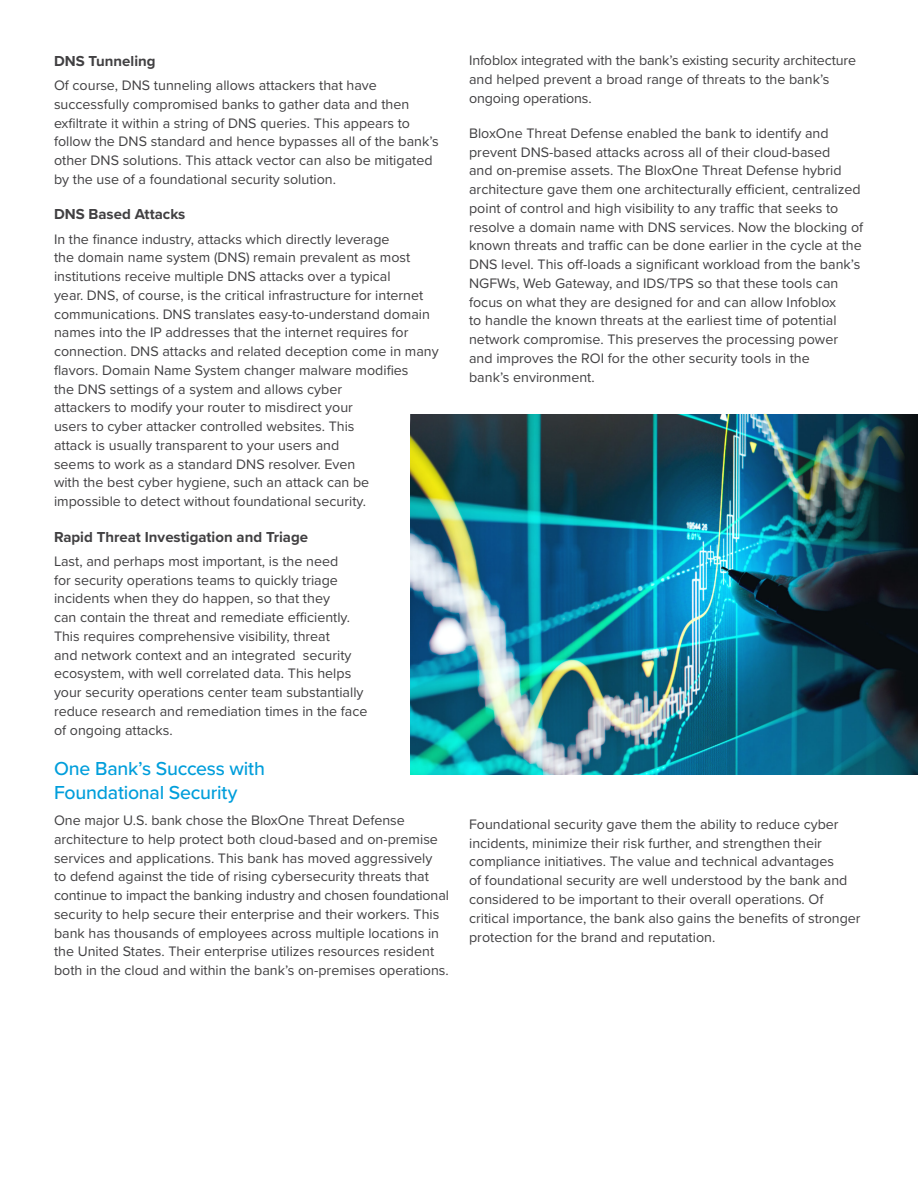
<style>
.page{position:relative;width:918px;height:1188px;background:#fff}
.page>*{position:absolute;margin:0;border:0;box-sizing:border-box;transform-origin:0 0}
.t1{font:500 19.5px/24px "Proxima Nova";letter-spacing:-.01em;color:#009edb}
.t2{font:700 15px "Proxima Nova";color:#414042}
.t3{font:14.25px/18.8px "Proxima Nova";color:#414042}
</style>
<div class="page">
<img style="left:410px;top:414px;width:508px;height:360px">
<p class="t2" style="left:54px;top:50px;width:103px">DNS Tunneling</p>
<p class="t3" style="left:54px;top:75px;width:386px">Of course, DNS tunneling allows attackers that have successfully compromised banks to gather data and then exfiltrate it within a string of DNS queries. This appears to follow the DNS standard and hence bypasses all of the bank’s other DNS solutions. This attack vector can also be mitigated by the use of a foundational security solution.</p>
<p class="t2" style="left:54px;top:203px;width:133px">DNS Based Attacks</p>
<p class="t3" style="left:54px;top:229px;width:386px">In the finance industry, attacks which directly leverage<br>the domain name system (DNS) remain prevalent as most institutions receive multiple DNS attacks over a typical<br>year. DNS, of course, is the critical infrastructure for internet communications. DNS translates easy-to-understand domain names into the IP addresses that the internet requires for connection. DNS attacks and related deception come in many flavors. Domain Name System changer malware modifies<br>the DNS settings of a system and allows cyber<br>attackers to modify your router to misdirect your<br>users to cyber attacker controlled websites. This<br>attack is usually transparent to your users and<br>seems to work as a standard DNS resolver. Even<br>with the best cyber hygiene, such an attack can be impossible to detect without foundational security.</p>
<p class="t2" style="left:54px;top:526px;width:256px">Rapid Threat Investigation and Triage</p>
<p class="t3" style="left:54px;top:551px;width:315px">Last, and perhaps most important, is the need<br>for security operations teams to quickly triage incidents when they do happen, so that they<br>can contain the threat and remediate efficiently.<br>This requires comprehensive visibility, threat<br>and network context and an integrated security ecosystem, with well correlated data. This helps your security operations center team substantially reduce research and remediation times in the face of ongoing attacks.</p>
<h1 class="t1" style="left:54px;top:756px;width:213px">One Bank’s Success with<br>Foundational Security</h1>
<p class="t3" style="left:54px;top:810px;width:396px">One major U.S. bank chose the BloxOne Threat Defense architecture to help protect both cloud-based and on-premise services and applications. This bank has moved aggressively<br>to defend against the tide of rising cybersecurity threats that continue to impact the banking industry and chosen foundational security to help secure their enterprise and their workers. This bank has thousands of employees across multiple locations in the United States. Their enterprise utilizes resources resident both in the cloud and within the bank’s on-premises operations.</p>
<p class="t3" style="left:469px;top:51px;width:388px">Infoblox integrated with the bank’s existing security architecture and helped prevent a broad range of threats to the bank’s ongoing operations.</p>
<p class="t3" style="left:469px;top:123px;width:396px">BloxOne Threat Defense enabled the bank to identify and prevent DNS-based attacks across all of their cloud-based<br>and on-premise assets. The BloxOne Threat Defense hybrid architecture gave them one architecturally efficient, centralized point of control and high visibility to any traffic that seeks to resolve a domain name with DNS services. Now the blocking of known threats and traffic can be done earlier in the cycle at the DNS level. This off-loads a significant workload from the bank’s NGFWs, Web Gateway, and IDS/TPS so that these tools can focus on what they are designed for and can allow Infoblox<br>to handle the known threats at the earliest time of potential network compromise. This preserves the processing power and improves the ROI for the other security tools in the<br>bank’s environment.</p>
<p class="t3" style="left:469px;top:814px;width:393px">Foundational security gave them the ability to reduce cyber incidents, minimize their risk further, and strengthen their compliance initiatives. The value and technical advantages<br>of foundational security are well understood by the bank and considered to be important to their overall operations. Of critical importance, the bank also gains the benefits of stronger protection for the brand and reputation.</p>
</div>
